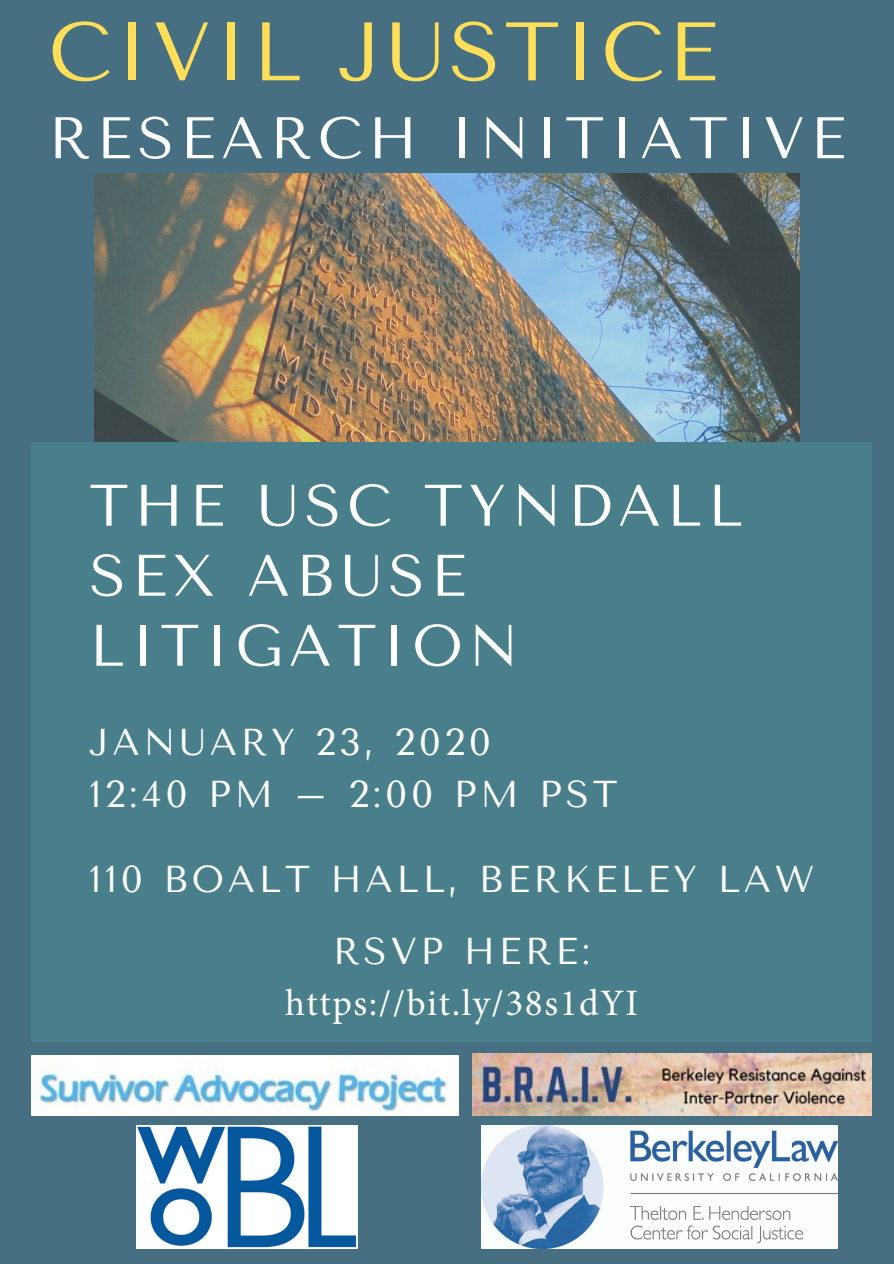
<style>
.page{position:relative;width:894px;height:1264px;background:#fff}
.page>*{position:absolute;margin:0;border:0;box-sizing:border-box;transform-origin:0 0}
.t1{font:82.65px "Tenor Sans";letter-spacing:.045em;color:#ffde59}
.t2{font:58.5px/70.1px "Tenor Sans";letter-spacing:.1em;color:#fff}
.t3{font:37.35px/51.9px "Tenor Sans";letter-spacing:.1em;color:#fff}
.t4{font:37.35px "Minion Pro";letter-spacing:.04em;color:#fff}
</style>
<div class="page">
<div style="left:0;top:0;width:893px;height:1263px;background:#466f82"></div>
<div style="left:31px;top:442px;width:840px;height:599px;background:#497f8b"></div>
<img style="left:94px;top:174px;width:705px;height:268px">
<img style="left:31px;top:1055px;width:427px;height:60px">
<img style="left:472px;top:1053px;width:399px;height:62px">
<img style="left:481px;top:1125px;width:356px;height:123px">
<img style="left:136px;top:1125px;width:221px;height:123px">
<h1 class="t1" style="left:48px;top:4px;width:670px">CIVIL JUSTICE</h1>
<h2 class="t2" style="left:48px;top:104px;width:798px">RESEARCH INITIATIVE</h2>
<h2 class="t2" style="left:89px;top:471px;width:654px">THE USC TYNDALL<br>SEX ABUSE<br>LITIGATION</h2>
<p class="t3" style="left:89px;top:716px;width:529px">JANUARY 23, 2020<br>12:40 PM – 2:00 PM PST</p>
<p class="t3" style="left:89px;top:844px;width:726px;line-height:71.4px;text-align:center">110 BOALT HALL, BERKELEY LAW<br>RSVP HERE:</p>
<p class="t4" style="left:285px;top:977px;width:355px">https://bit.ly/38s1dYI</p>
</div>
